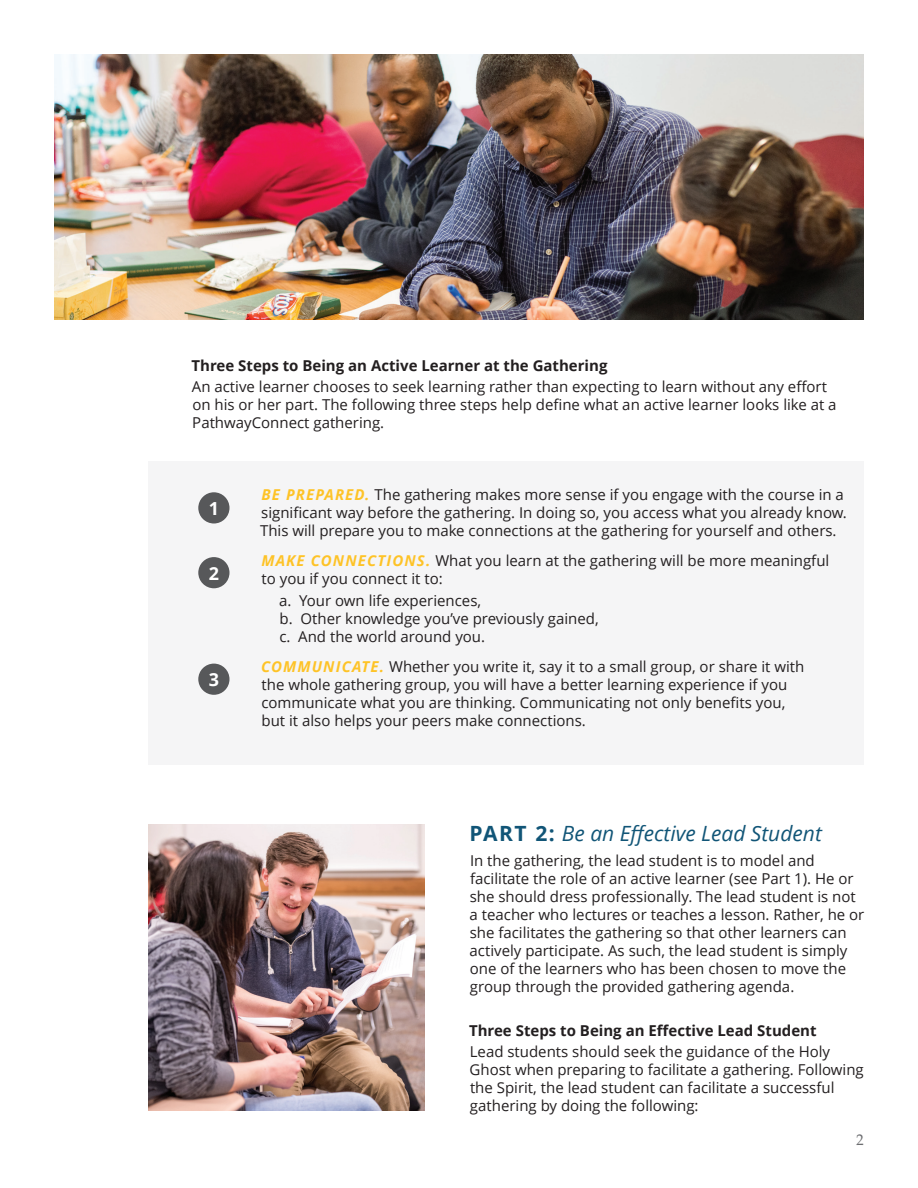
<style>
.page{position:relative;width:918px;height:1188px;background:#fff}
.page>*{position:absolute;margin:0;border:0;box-sizing:border-box;transform-origin:0 0}
.t1{font:italic 21px "Zoramlds Lat";color:#157}
.t2{font:700 18px "Zoramlds Lat";color:#fff}
.t3{font:15px/18px "Zoramlds Lat";color:#231f20}
.t4{font:700 15px "Zoramlds Lat";color:#231f20}
.t5{font:15px "Pahoranlds Lat";color:#6c6d70}
.s1{font-weight:700;font-style:italic;color:#fec327}
.s2{font-weight:700;font-style:normal}
</style>
<div class="page">
<div style="left:148px;top:461px;width:716px;height:304px;background:#f5f5f6"></div>
<div style="left:198px;top:492px;width:32px;height:32px;background:#57585a;border-radius:50%"></div>
<div style="left:198px;top:557px;width:32px;height:31px;background:#57585a;border-radius:50%"></div>
<div style="left:198px;top:664px;width:32px;height:31px;background:#57585a;border-radius:50%"></div>
<img style="left:55px;top:55px;width:808px;height:265px">
<img style="left:148px;top:824px;width:276px;height:287px">
<p class="t4" style="left:192px;top:355px;width:417px">Three Steps to Being an Active Learner at the Gathering</p>
<p class="t3" style="left:192px;top:377px;width:646px">An active learner chooses to seek learning rather than expecting to learn without any effort on his or her part. The following three steps help define what an active learner looks like at a<br>PathwayConnect gathering.</p>
<p class="t2" style="left:209px;top:496px;width:12px">1</p>
<p class="t2" style="left:209px;top:561px;width:12px">2</p>
<p class="t2" style="left:209px;top:667px;width:12px">3</p>
<p class="t3" style="left:260px;top:485px;width:588px"><span class="s1">BE PREPARED.</span> The gathering makes more sense if you engage with the course in a significant way before the gathering. In doing so, you access what you already know.<br>This will prepare you to make connections at the gathering for yourself and others.</p>
<p class="t3" style="left:261px;top:551px;width:569px"><span class="s1">MAKE CONNECTIONS.</span> What you learn at the gathering will be more meaningful to you if you connect it to:</p>
<p class="t3" style="left:279px;top:591px;width:321px">a. Your own life experiences,<br>b. Other knowledge you’ve previously gained, c. And the world around you.</p>
<p class="t3" style="left:261px;top:657px;width:545px"><span class="s1">COMMUNICATE.</span> Whether you write it, say it to a small group, or share it with the whole gathering group, you will have a better learning experience if you communicate what you are thinking. Communicating not only benefits you, but it also helps your peers make connections.</p>
<h1 class="t1" style="left:469px;top:819px;width:354px"><span class="s2">PART 2:</span> Be an Effective Lead Student</h1>
<p class="t3" style="left:470px;top:851px;width:396px">In the gathering, the lead student is to model and facilitate the role of an active learner (see Part 1). He or she should dress professionally. The lead student is not a teacher who lectures or teaches a lesson. Rather, he or she facilitates the gathering so that other learners can actively participate. As such, the lead student is simply one of the learners who has been chosen to move the group through the provided gathering agenda.</p>
<p class="t4" style="left:469px;top:1020px;width:349px">Three Steps to Being an Effective Lead Student</p>
<p class="t3" style="left:470px;top:1042px;width:396px">Lead students should seek the guidance of the Holy Ghost when preparing to facilitate a gathering. Following the Spirit, the lead student can facilitate a successful gathering by doing the following:</p>
<p class="t5" style="left:856px;top:1128px;width:9px">2</p>
</div>
